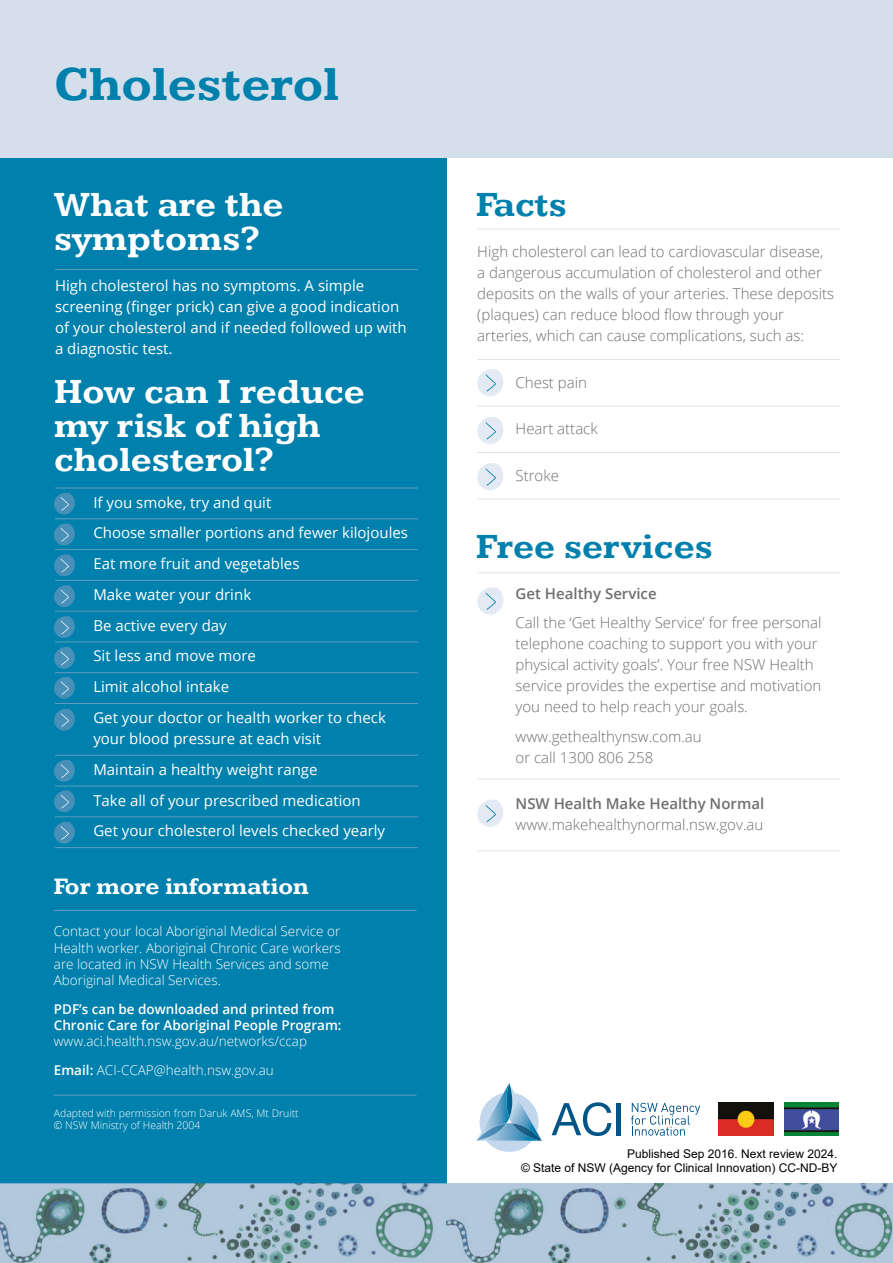
<style>
.page{position:relative;width:893px;height:1263px;background:#fff}
.page>*{position:absolute;margin:0;border:0;box-sizing:border-box;transform-origin:0 0}
.t1{font:700 49.8px "Kameron";color:#0080ac}
.t2{font:700 36px/34.2px "Kameron";color:#fff}
.t3{font:700 36px "Kameron";color:#0080ac}
.t4{font:700 24px "Kameron";color:#fff}
.t5{font:300 15px/21px "Open Sans";color:#706f6f}
.t6{font:15px/30.8px "Open Sans";color:#fff}
.t7{font:600 15px "Open Sans";color:#706f6f}
.t8{font:300 13.5px/16.2px "Open Sans";color:#fff}
.t9{font:600 13.5px/16.2px "Open Sans";color:#fff}
.t10{font:12px/14.4px "Arial";color:#000;text-align:right}
.t11{font:300 10.5px/12.6px "Open Sans";color:#fff}
.s1{font-weight:600}
</style>
<div class="page">
<div style="left:0;top:158px;width:446px;height:1025px;background:#0080ac"></div>
<div style="left:0;top:0;width:893px;height:157px;background:#d5dfec"></div>
<hr style="left:54px;top:910px;width:363px;height:1px;background:#659cc0">
<hr style="left:54px;top:1095px;width:363px;height:1px;background:#659cc0">
<hr style="left:55px;top:269px;width:363px;height:1px;background:#659cc0">
<hr style="left:55px;top:488px;width:363px;height:1px;background:#659cc0">
<hr style="left:55px;top:518px;width:363px;height:1px;background:#659cc0">
<hr style="left:55px;top:549px;width:363px;height:1px;background:#659cc0">
<hr style="left:55px;top:580px;width:363px;height:1px;background:#659cc0">
<hr style="left:55px;top:611px;width:363px;height:1px;background:#659cc0">
<hr style="left:55px;top:641px;width:363px;height:1px;background:#659cc0">
<hr style="left:55px;top:672px;width:363px;height:1px;background:#659cc0">
<hr style="left:55px;top:703px;width:363px;height:1px;background:#659cc0">
<hr style="left:55px;top:755px;width:363px;height:1px;background:#659cc0">
<hr style="left:55px;top:786px;width:363px;height:1px;background:#659cc0">
<hr style="left:55px;top:816px;width:363px;height:1px;background:#659cc0">
<hr style="left:55px;top:847px;width:363px;height:1px;background:#659cc0">
<hr style="left:477px;top:229px;width:363px;height:1px;background:#e3e3e3">
<hr style="left:477px;top:359px;width:363px;height:1px;background:#e3e3e3">
<hr style="left:477px;top:406px;width:363px;height:1px;background:#e3e3e3">
<hr style="left:477px;top:452px;width:363px;height:1px;background:#e3e3e3">
<hr style="left:477px;top:499px;width:363px;height:1px;background:#e3e3e3">
<svg style="left:477px;top:369px;width:27px;height:27px"></svg>
<svg style="left:477px;top:417px;width:27px;height:27px"></svg>
<svg style="left:477px;top:463px;width:27px;height:28px"></svg>
<svg style="left:54px;top:492px;width:21px;height:23px"></svg>
<svg style="left:54px;top:523px;width:21px;height:23px"></svg>
<svg style="left:54px;top:554px;width:21px;height:23px"></svg>
<svg style="left:54px;top:585px;width:21px;height:22px"></svg>
<svg style="left:54px;top:616px;width:21px;height:22px"></svg>
<svg style="left:54px;top:647px;width:21px;height:22px"></svg>
<svg style="left:54px;top:677px;width:21px;height:22px"></svg>
<svg style="left:54px;top:709px;width:21px;height:22px"></svg>
<svg style="left:54px;top:760px;width:21px;height:22px"></svg>
<svg style="left:54px;top:790px;width:21px;height:23px"></svg>
<svg style="left:54px;top:821px;width:21px;height:23px"></svg>
<img style="left:446px;top:1183px;width:447px;height:80px">
<svg style="left:0;top:1183px;width:446px;height:80px;background:#9eb8c9"></svg>
<svg style="left:479px;top:1083px;width:64px;height:69px"></svg>
<svg style="left:476px;top:1124px;width:30px;height:17px"></svg>
<svg style="left:552px;top:1102px;width:59px;height:34px"></svg>
<hr style="left:617px;top:1103px;width:4px;height:32px;background:#005487">
<svg style="left:631px;top:1103px;width:69px;height:33px"></svg>
<img style="left:719px;top:1103px;width:54px;height:32px">
<img style="left:785px;top:1103px;width:54px;height:32px">
<hr style="left:477px;top:572px;width:363px;height:1px;background:#e3e3e3">
<hr style="left:477px;top:779px;width:363px;height:1px;background:#e3e3e3">
<hr style="left:477px;top:850px;width:363px;height:1px;background:#e3e3e3">
<svg style="left:477px;top:587px;width:27px;height:28px"></svg>
<svg style="left:477px;top:799px;width:27px;height:28px"></svg>
<h1 class="t1" style="left:54px;top:54px;width:287px">Cholesterol</h1>
<h2 class="t2" style="left:54px;top:189px;width:231px">What are the symptoms?</h2>
<p class="t6" style="left:55px;top:275px;width:353px;line-height:21px">High cholesterol has no symptoms. A simple screening (finger prick) can give a good indication of your cholesterol and if needed followed up with a diagnostic test.</p>
<h2 class="t2" style="left:54px;top:376px;width:312px">How can I reduce my risk of high cholesterol?</h2>
<p class="t6" style="left:93px;top:486px;width:316px">If you smoke, try and quit<br>Choose smaller portions and fewer kilojoules<br>Eat more fruit and vegetables<br>Make water your drink<br>Be active every day<br>Sit less and move more<br>Limit alcohol intake<br>Get your doctor or health worker to check</p>
<p class="t6" style="left:93px;top:723px;width:293px">your blood pressure at each visit Maintain a healthy weight range<br>Take all of your prescribed medication Get your cholesterol levels checked yearly</p>
<h3 class="t4" style="left:54px;top:872px;width:257px">For more information</h3>
<p class="t8" style="left:54px;top:923px;width:288px">Contact your local Aboriginal Medical Service or Health worker. Aboriginal Chronic Care workers are located in NSW Health Services and some Aboriginal Medical Services.</p>
<p class="t9" style="left:54px;top:1000px;width:289px">PDF’s can be downloaded and printed from<br>Chronic Care for Aboriginal People Program:</p>
<p class="t8" style="left:54px;top:1026px;width:255px;line-height:29px">www.aci.health.nsw.gov.au/networks/ccap<br><span class="s1">Email:</span> ACI-CCAP@health.nsw.gov.au</p>
<p class="t11" style="left:54px;top:1106px;width:246px">Adapted with permission from Daruk AMS, Mt Druitt © NSW Ministry of Health 2004</p>
<h2 class="t3" style="left:476px;top:183px;width:92px">Facts</h2>
<p class="t5" style="left:477px;top:241px;width:358px">High cholesterol can lead to cardiovascular disease, a dangerous accumulation of cholesterol and other deposits on the walls of your arteries. These deposits (plaques) can reduce blood flow through your arteries, which can cause complications, such as:</p>
<p class="t5" style="left:516px;top:371px;width:73px">Chest pain</p>
<p class="t5" style="left:516px;top:418px;width:84px">Heart attack</p>
<p class="t5" style="left:516px;top:464px;width:45px">Stroke</p>
<h2 class="t3" style="left:476px;top:524px;width:238px">Free services</h2>
<p class="t7" style="left:516px;top:583px;width:143px">Get Healthy Service</p>
<p class="t5" style="left:516px;top:612px;width:307px">Call the ‘Get Healthy Service’ for free personal telephone coaching to support you with your physical activity goals’. Your free NSW Health service provides the expertise and motivation you need to help reach your goals.</p>
<p class="t5" style="left:516px;top:725px;width:188px">www.gethealthynsw.com.au or call 1300 806 258</p>
<p class="t7" style="left:516px;top:793px;width:250px">NSW Health Make Healthy Normal</p>
<p class="t5" style="left:516px;top:814px;width:249px">www.makehealthynormal.nsw.gov.au</p>
<p class="t10" style="left:521px;top:1146px;width:318px">Published Sep 2016. Next review 2024.<br>© State of NSW (Agency for Clinical Innovation) CC-ND-BY</p>
</div>
